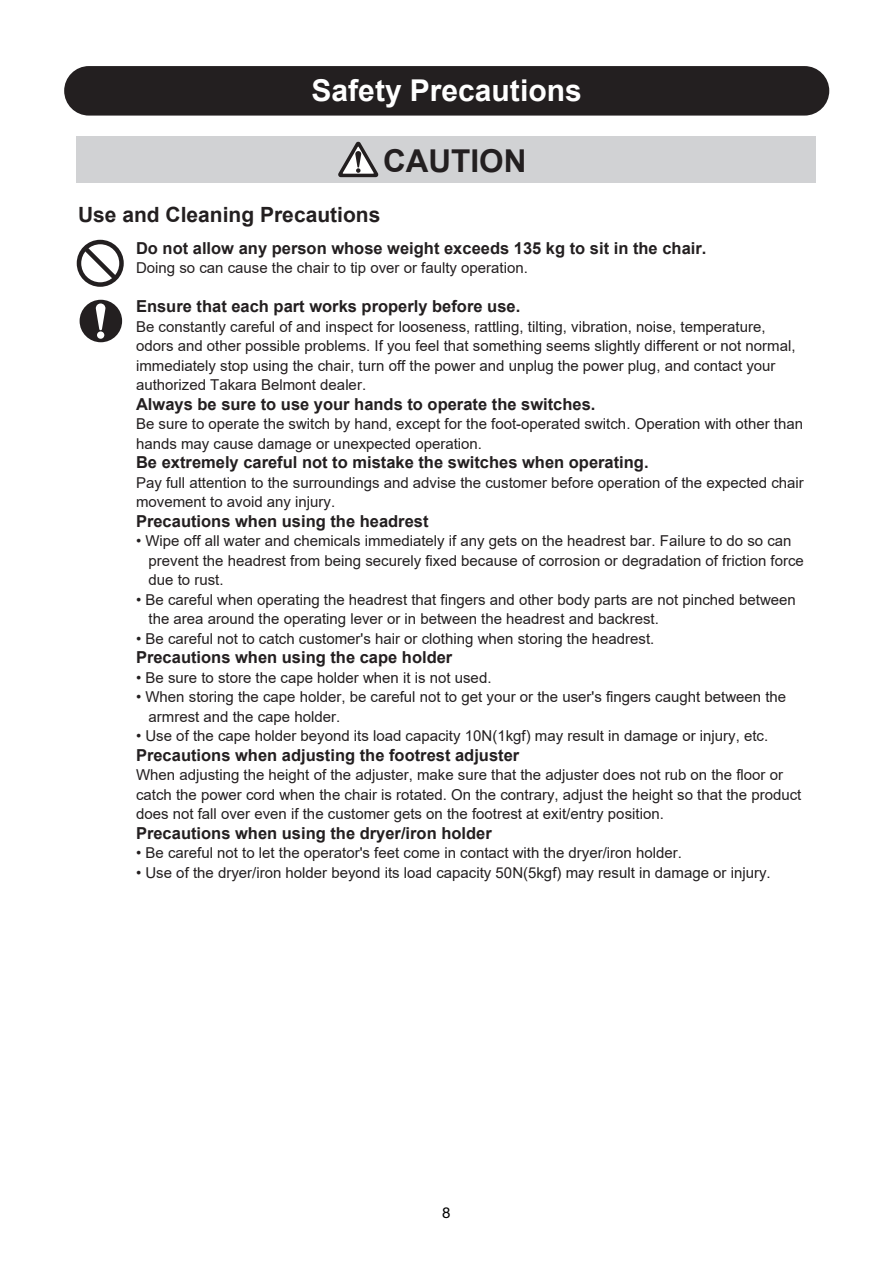
<style>
.page{position:relative;width:893px;height:1263px;background:#fff}
.page>*{position:absolute;margin:0;border:0;box-sizing:border-box;transform-origin:0 0}
.t1{font:700 31.5px "Arial";color:#231f20}
.t2{font:700 30px "Arial";color:#fff}
.t3{font:700 21px "Arial";color:#231f20}
.t4{font:700 16.5px "Arial";color:#231f20}
.t5{font:15px/19.5px "Arial";color:#231f20}
.t6{font:15px "Helvetica Neue LT Pro";color:#000}
</style>
<div class="page">
<div style="left:64px;top:66px;width:765px;height:50px;background:#231f20;border-radius:25px"></div>
<div style="left:77px;top:136px;width:739px;height:47px;background:#d1d2d4"></div>
<svg style="left:338px;top:141px;width:40px;height:36px"></svg>
<div style="left:80px;top:300px;width:42px;height:42px;background:#231f20;border-radius:50%"></div>
<svg style="left:96px;top:303px;width:9px;height:27px"></svg>
<div style="left:97px;top:331px;width:7px;height:8px;background:#fff;border-radius:50%"></div>
<div style="left:77px;top:240px;width:47px;height:47px;border:4px solid #231f20;border-radius:50%"></div>
<svg style="left:79px;top:242px;width:43px;height:43px"></svg>
<h2 class="t2" style="left:312px;top:69px;width:272px">Safety Precautions</h2>
<h1 class="t1" style="left:383px;top:139px;width:145px">CAUTION</h1>
<h3 class="t3" style="left:78px;top:199px;width:304px">Use and Cleaning Precautions</h3>
<p class="t4" style="left:136px;top:236px;width:572px">Do not allow any person whose weight exceeds 135 kg to sit in the chair.</p>
<p class="t5" style="left:136px;top:258px;width:393px">Doing so can cause the chair to tip over or faulty operation.</p>
<p class="t4" style="left:136px;top:295px;width:386px">Ensure that each part works properly before use.</p>
<p class="t5" style="left:136px;top:317px;width:661px">Be constantly careful of and inspect for looseness, rattling, tilting, vibration, noise, temperature, odors and other possible problems. If you feel that something seems slightly different or not normal, immediately stop using the chair, turn off the power and unplug the power plug, and contact your authorized Takara Belmont dealer.</p>
<p class="t4" style="left:136px;top:392px;width:461px">Always be sure to use your hands to operate the switches.</p>
<p class="t5" style="left:136px;top:414px;width:669px">Be sure to operate the switch by hand, except for the foot-operated switch. Operation with other than hands may cause damage or unexpected operation.</p>
<p class="t4" style="left:136px;top:451px;width:514px">Be extremely careful not to mistake the switches when operating.</p>
<p class="t5" style="left:136px;top:473px;width:669px">Pay full attention to the surroundings and advise the customer before operation of the expected chair movement to avoid any injury.</p>
<p class="t4" style="left:136px;top:509px;width:294px">Precautions when using the headrest</p>
<p class="t5" style="left:149px;top:531px;width:657px;text-indent:-13px">• Wipe off all water and chemicals immediately if any gets on the headrest bar. Failure to do so can prevent the headrest from being securely fixed because of corrosion or degradation of friction force due to rust.</p>
<p class="t5" style="left:149px;top:590px;width:649px;text-indent:-13px">• Be careful when operating the headrest that fingers and other body parts are not pinched between the area around the operating lever or in between the headrest and backrest.</p>
<p class="t5" style="left:136px;top:629px;width:520px">• Be careful not to catch customer's hair or clothing when storing the headrest.</p>
<p class="t4" style="left:136px;top:646px;width:318px">Precautions when using the cape holder</p>
<p class="t5" style="left:136px;top:668px;width:357px">• Be sure to store the cape holder when it is not used.</p>
<p class="t5" style="left:149px;top:687px;width:639px;text-indent:-13px">• When storing the cape holder, be careful not to get your or the user's fingers caught between the armrest and the cape holder.</p>
<p class="t5" style="left:136px;top:726px;width:634px">• Use of the cape holder beyond its load capacity 10N(1kgf) may result in damage or injury, etc.</p>
<p class="t4" style="left:136px;top:743px;width:385px">Precautions when adjusting the footrest adjuster</p>
<p class="t5" style="left:136px;top:765px;width:667px">When adjusting the height of the adjuster, make sure that the adjuster does not rub on the floor or catch the power cord when the chair is rotated. On the contrary, adjust the height so that the product does not fall over even if the customer gets on the footrest at exit/entry position.</p>
<p class="t4" style="left:136px;top:821px;width:357px">Precautions when using the dryer/iron holder</p>
<p class="t5" style="left:136px;top:843px;width:547px">• Be careful not to let the operator's feet come in contact with the dryer/iron holder.</p>
<p class="t5" style="left:136px;top:863px;width:636px">• Use of the dryer/iron holder beyond its load capacity 50N(5kgf) may result in damage or injury.</p>
<p class="t6" style="left:442px;top:1204px;width:10px">8</p>
</div>
